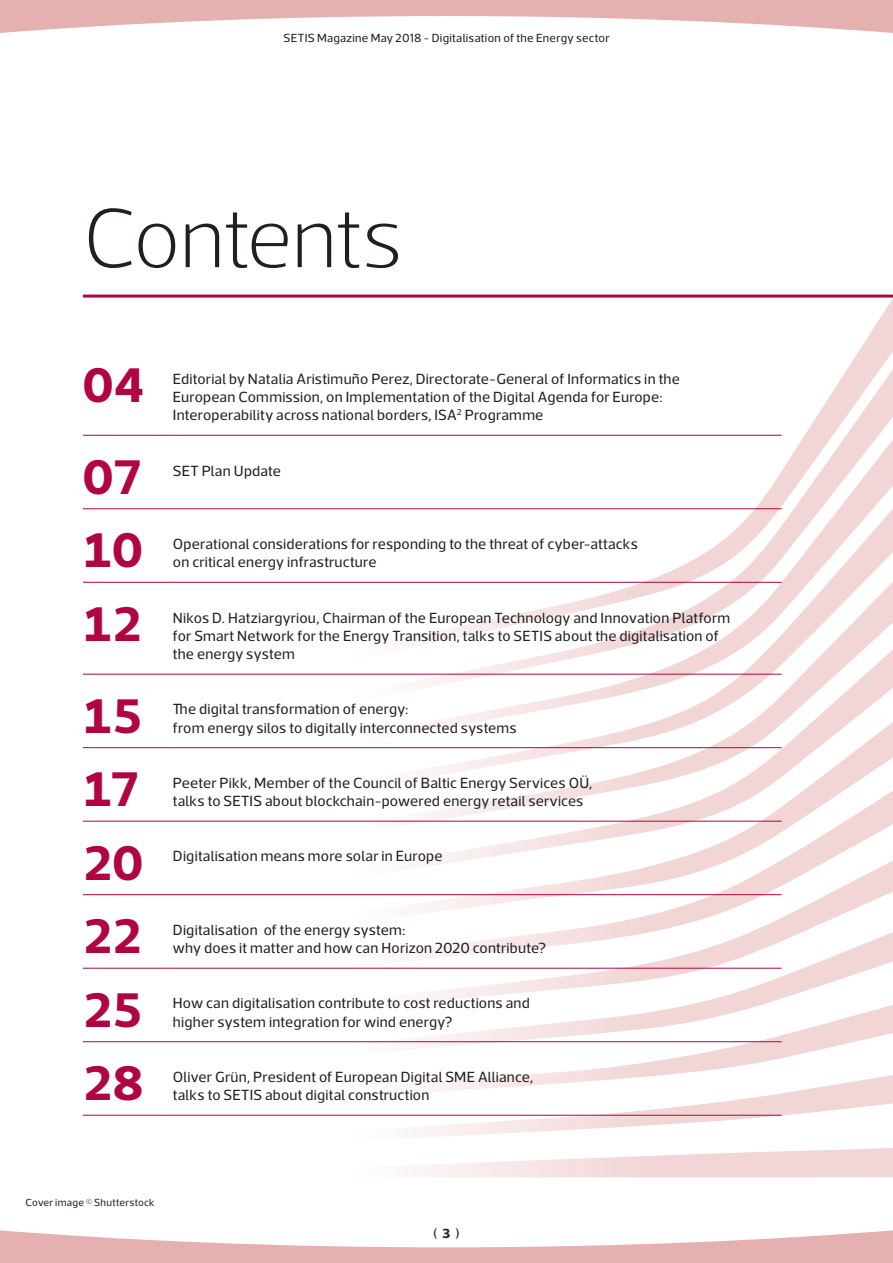
<style>
.page{position:relative;width:893px;height:1263px;background:#fff}
.page>*{position:absolute;margin:0;border:0;box-sizing:border-box;transform-origin:0 0}
.t1{font:200 85.5px "Acto";letter-spacing:-.015em;color:#231f20}
.t2{font:700 49.5px "Acto";letter-spacing:-.03em;color:#b00540}
.t3{font:15px/18.3px "Acto";letter-spacing:.015em;color:#231f20}
.t4{font:13.5px "Acto";color:#231f20}
.t5{font:12px "Acto";letter-spacing:.02em;color:#231f20}
.t6{font:10.5px "Acto";letter-spacing:.025em;color:#231f20}
.s1{font-weight:700}
</style>
<div class="page">
<svg style="left:351px;top:294px;width:542px;height:883px"></svg>
<svg style="left:0;top:1230px;width:893px;height:33px"></svg>
<svg style="left:0;top:0;width:893px;height:33px"></svg>
<hr style="left:83px;top:435px;width:90px;height:1px;background:#b00540">
<hr style="left:173px;top:435px;width:609px;height:1px;background:#b00540">
<hr style="left:83px;top:508px;width:90px;height:1px;background:#b00540">
<hr style="left:173px;top:508px;width:609px;height:1px;background:#b00540">
<hr style="left:83px;top:582px;width:90px;height:1px;background:#b00540">
<hr style="left:173px;top:582px;width:609px;height:1px;background:#b00540">
<hr style="left:83px;top:674px;width:90px;height:1px;background:#b00540">
<hr style="left:173px;top:674px;width:609px;height:1px;background:#b00540">
<hr style="left:83px;top:747px;width:90px;height:1px;background:#b00540">
<hr style="left:173px;top:747px;width:609px;height:1px;background:#b00540">
<hr style="left:83px;top:821px;width:90px;height:1px;background:#b00540">
<hr style="left:173px;top:821px;width:609px;height:1px;background:#b00540">
<hr style="left:83px;top:894px;width:90px;height:1px;background:#b00540">
<hr style="left:173px;top:894px;width:609px;height:1px;background:#b00540">
<hr style="left:83px;top:968px;width:90px;height:1px;background:#b00540">
<hr style="left:173px;top:968px;width:609px;height:1px;background:#b00540">
<hr style="left:83px;top:1041px;width:90px;height:1px;background:#b00540">
<hr style="left:173px;top:1041px;width:609px;height:1px;background:#b00540">
<hr style="left:83px;top:1115px;width:90px;height:1px;background:#b00540">
<hr style="left:173px;top:1115px;width:609px;height:1px;background:#b00540">
<hr style="left:83px;top:295px;width:810px;height:3px;background:#b00540">
<p class="t5" style="left:284px;top:31px;width:327px">SETIS Magazine May 2018 - Digitalisation of the Energy sector</p>
<h1 class="t1" style="left:83px;top:190px;width:321px">Contents</h1>
<h2 class="t2" style="left:83px;top:355px;width:63px">04</h2>
<p class="t3" style="left:173px;top:369px;width:508px">Editorial by Natalia Aristimuño Perez, Directorate-General of Informatics in the<br>European Commission, on Implementation of the Digital Agenda for Europe:<br>Interoperability across national borders, ISA<sup>2</sup> Programme</p>
<h2 class="t2" style="left:83px;top:447px;width:61px">07</h2>
<p class="t3" style="left:173px;top:461px;width:110px">SET Plan Update</p>
<h2 class="t2" style="left:83px;top:520px;width:61px">10</h2>
<p class="t3" style="left:173px;top:534px;width:467px">Operational considerations for responding to the threat of cyber-attacks on critical energy infrastructure</p>
<h2 class="t2" style="left:83px;top:594px;width:61px">12</h2>
<p class="t3" style="left:173px;top:608px;width:559px">Nikos D. Hatziargyriou, Chairman of the European Technology and Innovation Platform for Smart Network for the Energy Transition, talks to SETIS about the digitalisation of the energy system</p>
<h2 class="t2" style="left:83px;top:686px;width:62px">15</h2>
<p class="t3" style="left:173px;top:700px;width:345px">The digital transformation of energy:<br>from energy silos to digitally interconnected systems</p>
<h2 class="t2" style="left:83px;top:759px;width:59px">17</h2>
<p class="t3" style="left:173px;top:773px;width:421px">Peeter Pikk, Member of the Council of Baltic Energy Services OÜ, talks to SETIS about blockchain-powered energy retail services</p>
<h2 class="t2" style="left:83px;top:833px;width:62px">20</h2>
<p class="t3" style="left:173px;top:847px;width:271px">Digitalisation means more solar in Europe</p>
<h2 class="t2" style="left:83px;top:906px;width:61px">22</h2>
<p class="t3" style="left:173px;top:920px;width:375px">Digitalisation of the energy system:<br>why does it matter and how can Horizon 2020 contribute?</p>
<h2 class="t2" style="left:83px;top:980px;width:62px">25</h2>
<p class="t3" style="left:173px;top:994px;width:359px">How can digitalisation contribute to cost reductions and higher system integration for wind energy?</p>
<h2 class="t2" style="left:83px;top:1053px;width:62px">28</h2>
<p class="t3" style="left:173px;top:1067px;width:362px">Oliver Grün, President of European Digital SME Alliance, talks to SETIS about digital construction</p>
<p class="t6" style="left:26px;top:1197px;width:131px">Cover image © Shutterstock</p>
<p class="t4" style="left:433px;top:1225px;width:28px">( <span class="s1">3</span> )</p>
</div>
